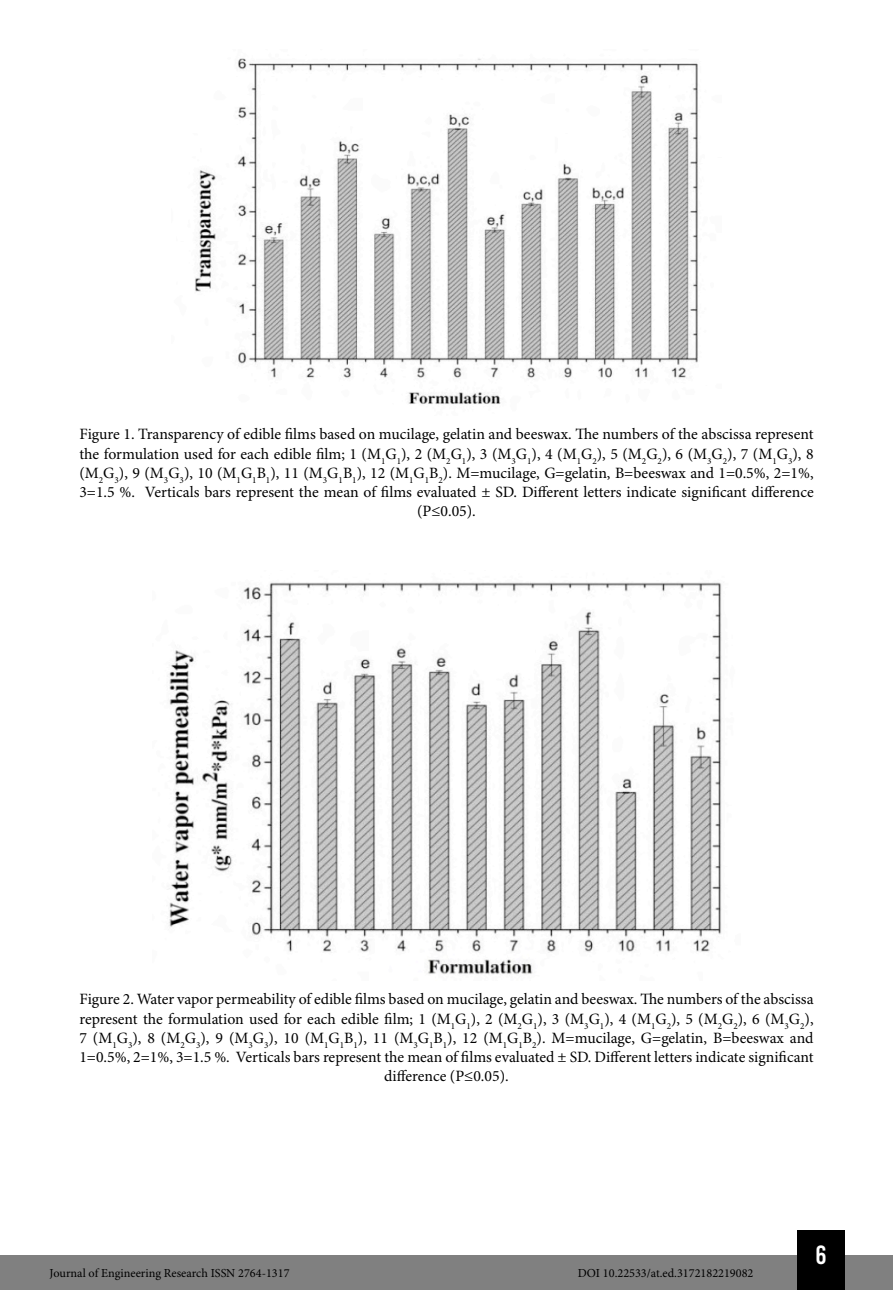
<style>
.page{position:relative;width:893px;height:1290px;background:#fff}
.page>*{position:absolute;margin:0;border:0;box-sizing:border-box;transform-origin:0 0}
.t1{font:26.25px "Bebas Kai";color:#fff}
.t2{font:15.75px/19.2px "Minion Pro";color:#000;text-align:center}
.t3{font:12.25px "Minion Pro";color:#000}
</style>
<div class="page">
<div style="left:0;top:1255px;width:893px;height:35px;background:#808080"></div>
<div style="left:797px;top:1230px;width:48px;height:60px;background:#000"></div>
<img style="left:195px;top:58px;width:503px;height:346px">
<img style="left:169px;top:582px;width:553px;height:393px">
<p class="t2" style="left:79px;top:425px;width:736px">Figure 1. Transparency of edible films based on mucilage, gelatin and beeswax. The numbers of the abscissa represent the formulation used for each edible film; 1 (M<sub>1</sub>G<sub>1</sub>), 2 (M<sub>2</sub>G<sub>1</sub>), 3 (M<sub>3</sub>G<sub>1</sub>), 4 (M<sub>1</sub>G<sub>2</sub>), 5 (M<sub>2</sub>G<sub>2</sub>), 6 (M<sub>3</sub>G<sub>2</sub>), 7 (M<sub>1</sub>G<sub>3</sub>), 8 (M<sub>2</sub>G<sub>3</sub>), 9 (M<sub>3</sub>G<sub>3</sub>), 10 (M<sub>1</sub>G<sub>1</sub>B<sub>1</sub>), 11 (M<sub>3</sub>G<sub>1</sub>B<sub>1</sub>), 12 (M<sub>1</sub>G<sub>1</sub>B<sub>2</sub>). M=mucilage, G=gelatin, B=beeswax and 1=0.5%, 2=1%, 3=1.5 %. Verticals bars represent the mean of films evaluated ± SD. Different letters indicate significant difference (P≤0.05).</p>
<p class="t2" style="left:79px;top:990px;width:736px">Figure 2. Water vapor permeability of edible films based on mucilage, gelatin and beeswax. The numbers of the abscissa represent the formulation used for each edible film; 1 (M<sub>1</sub>G<sub>1</sub>), 2 (M<sub>2</sub>G<sub>1</sub>), 3 (M<sub>3</sub>G<sub>1</sub>), 4 (M<sub>1</sub>G<sub>2</sub>), 5 (M<sub>2</sub>G<sub>2</sub>), 6 (M<sub>3</sub>G<sub>2</sub>), 7 (M<sub>1</sub>G<sub>3</sub>), 8 (M<sub>2</sub>G<sub>3</sub>), 9 (M<sub>3</sub>G<sub>3</sub>), 10 (M<sub>1</sub>G<sub>1</sub>B<sub>1</sub>), 11 (M<sub>3</sub>G<sub>1</sub>B<sub>1</sub>), 12 (M<sub>1</sub>G<sub>1</sub>B<sub>2</sub>). M=mucilage, G=gelatin, B=beeswax and 1=0.5%, 2=1%, 3=1.5 %. Verticals bars represent the mean of films evaluated ± SD. Different letters indicate significant difference (P≤0.05).</p>
<p class="t3" style="left:50px;top:1266px;width:241px">Journal of Engineering Research ISSN 2764-1317</p>
<p class="t3" style="left:578px;top:1266px;width:177px">DOI 10.22533/at.ed.3172182219082</p>
<h1 class="t1" style="left:815px;top:1241px;width:13px">6</h1>
</div>
